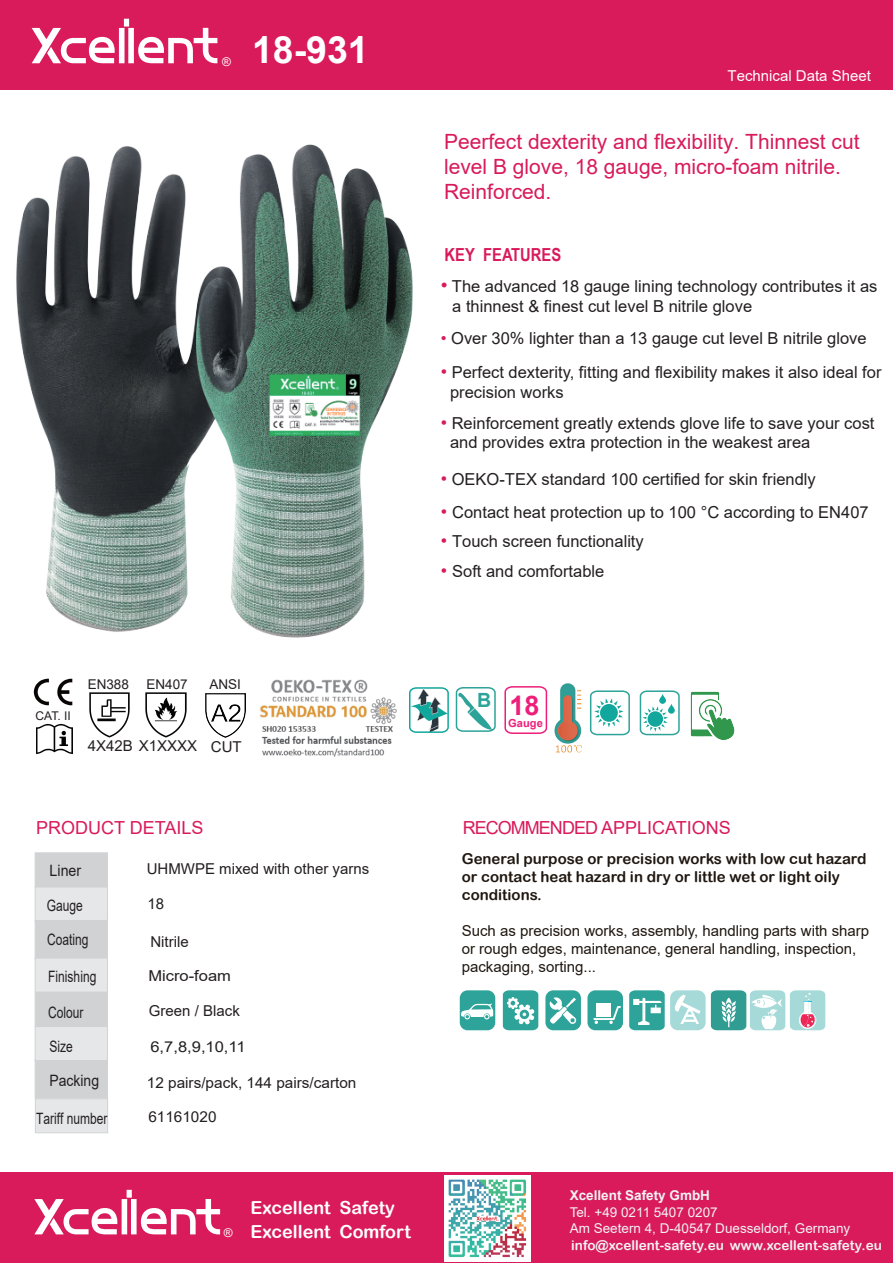
<style>
.page{position:relative;width:893px;height:1263px;background:#fff}
.page>*{position:absolute;margin:0;border:0;box-sizing:border-box;transform-origin:0 0}
.t1{font:700 37.5px "Arial";color:#fff}
.t2{font:700 27px "Arial";color:#ee1e7b}
.t3{font:21px/25.2px "Arial";color:#d91a5b}
.t4{font:18px/24.8px "Arial Rounded MT Bold";color:#fff}
.t5{font:18px "Arial";letter-spacing:-.055em;color:#d91a5b}
.t6{font:18px "Arial";color:#d91a5b}
.t7{font:700 18px "Arial Narrow";color:#d91a5b}
.t8{font:16.5px/19.8px "Arial";color:#231f20}
.t9{font:15.6px "Arial";color:#231f20;scale:.77 1}
.t10{font:15.6px "Arial";color:#231f20;scale:.89 1}
.t11{font:15.6px "Arial";color:#231f20;scale:.91 1}
.t12{font:15px/18px "Arial";color:#1f1710}
.t13{font:15px/18px "Arial Rounded MT Bold";color:#1f1710}
.t14{font:15px "Arial";color:#231f20}
.t15{font:15px "Arial";color:#231f20;scale:1.1 1}
.t16{font:15px "Arial";color:#fff}
.t17{font:13.5px/16.2px "Arial";color:#f2f3f4}
.t18{font:13.5px "Arial Rounded MT Bold";color:#f2f3f4}
.t19{font:700 13.5px "Arial";color:#f2f3f4}
.t20{font:13.5px "Arial";color:#231f20}
.t21{font:12px "Arial";color:#231f20}
.t22{font:12px "Arial";color:#fff}
.t23{font:700 11.1px "Arial";color:#ee1e7b}
.s1{font-size:19.5px;color:#d91a5b}
.s2{color:#d91a5b}
.s3{font-size:18px;color:#d91a5b}
</style>
<div class="page">
<img style="left:16px;top:144px;width:397px;height:494px">
<div style="left:35px;top:853px;width:73px;height:34px;background:#d1d2d4"></div>
<div style="left:35px;top:887px;width:73px;height:34px;background:#e6e7e9;border:1px solid #d1d2d4"></div>
<div style="left:35px;top:920px;width:73px;height:39px;background:#d1d2d4"></div>
<div style="left:35px;top:958px;width:73px;height:34px;background:#e6e7e9;border:1px solid #d1d2d4"></div>
<div style="left:35px;top:992px;width:73px;height:34px;background:#d1d2d4"></div>
<div style="left:35px;top:1060px;width:73px;height:38px;background:#d1d2d4"></div>
<div style="left:35px;top:1026px;width:73px;height:34px;background:#e6e7e9;border:1px solid #d1d2d4"></div>
<div style="left:0;top:1173px;width:893px;height:90px;background:#d91a5b"></div>
<svg style="left:34px;top:1190px;width:186px;height:44px"></svg>
<img style="left:89px;top:692px;width:41px;height:46px">
<img style="left:33px;top:678px;width:40px;height:28px">
<img style="left:36px;top:723px;width:37px;height:32px">
<img style="left:145px;top:692px;width:42px;height:46px">
<img style="left:260px;top:679px;width:137px;height:78px">
<img style="left:445px;top:1176px;width:85px;height:85px">
<div style="left:0;top:0;width:893px;height:89px;background:#d91a5b"></div>
<svg style="left:32px;top:19px;width:185px;height:44px"></svg>
<div style="left:35px;top:1099px;width:73px;height:34px;background:#e6e7e9;border:1px solid #d1d2d4"></div>
<svg style="left:409px;top:687px;width:87px;height:46px"></svg>
<svg style="left:504px;top:686px;width:44px;height:48px"></svg>
<img style="left:554px;top:683px;width:28px;height:70px">
<svg style="left:589px;top:690px;width:41px;height:46px"></svg>
<svg style="left:639px;top:690px;width:41px;height:46px"></svg>
<div style="left:670px;top:990px;width:36px;height:40px;background:#a5dad8;border-radius:8px"></div>
<div style="left:460px;top:990px;width:35px;height:40px;background:#2ea399;border-radius:8px"></div>
<svg style="left:461px;top:1003px;width:32px;height:16px"></svg>
<svg style="left:629px;top:990px;width:36px;height:40px"></svg>
<svg style="left:503px;top:990px;width:35px;height:40px"></svg>
<svg style="left:674px;top:995px;width:27px;height:29px"></svg>
<div style="left:587px;top:990px;width:36px;height:40px;background:#2ea399;border-radius:8px"></div>
<div style="left:545px;top:990px;width:36px;height:40px;background:#2ea399;border-radius:8px"></div>
<svg style="left:549px;top:997px;width:28px;height:27px"></svg>
<svg style="left:593px;top:1006px;width:28px;height:18px"></svg>
<div style="left:596px;top:1003px;width:15px;height:13px;background:#fff"></div>
<svg style="left:711px;top:990px;width:114px;height:40px"></svg>
<img style="left:690px;top:691px;width:44px;height:49px">
<img style="left:205px;top:693px;width:41px;height:45px">
<p class="t22" style="left:222px;top:54px;width:10px">®</p>
<h1 class="t1" style="left:252px;top:23px;width:118px">18-931</h1>
<p class="t21" style="left:36px;top:707px;width:37px">CAT. II</p>
<p class="t20" style="left:88px;top:674px;width:43px">EN388</p>
<p class="t20" style="left:146px;top:674px;width:43px">EN407</p>
<p class="t20" style="left:209px;top:675px;width:33px">ANSI</p>
<p class="t14" style="left:88px;top:736px;width:111px">4X42B X1XXXX</p>
<p class="t14" style="left:211px;top:736px;width:32px">CUT</p>
<p class="t16" style="left:728px;top:65px;width:145px">Technical Data Sheet</p>
<p class="t3" style="left:444px;top:128px;width:417px">Peerfect dexterity and flexibility. Thinnest cut level B glove, 18 gauge, micro-foam nitrile.<br>Reinforced.</p>
<p class="t7" style="left:445px;top:241px;width:118px">KEY FEATURES</p>
<p class="t8" style="left:452px;top:276px;width:427px;text-indent:-11px"><span class="s1">•</span> The advanced 18 gauge lining technology contributes it as a thinnest &amp; finest cut level B nitrile glove</p>
<p class="t8" style="left:441px;top:328px;width:427px"><span class="s2">•</span> Over 30% lighter than a 13 gauge cut level B nitrile glove</p>
<p class="t8" style="left:450px;top:362px;width:433px;text-indent:-9px"><span class="s3">•</span> Perfect dexterity, fitting and flexibility makes it also ideal for precision works</p>
<p class="t8" style="left:450px;top:413px;width:426px;text-indent:-9px"><span class="s3">•</span> Reinforcement greatly extends glove life to save your cost and provides extra protection in the weakest area</p>
<p class="t8" style="left:441px;top:469px;width:376px"><span class="s3">•</span> OEKO-TEX standard 100 certified for skin friendly</p>
<p class="t8" style="left:441px;top:502px;width:429px"><span class="s3">•</span> Contact heat protection up to 100 °C according to EN407</p>
<p class="t8" style="left:441px;top:531px;width:204px"><span class="s3">•</span> Touch screen functionality</p>
<p class="t8" style="left:441px;top:561px;width:165px"><span class="s3">•</span> Soft and comfortable</p>
<h2 class="t2" style="left:477px;top:687px;width:64px"><sup>B</sup> 18</h2>
<p class="t23" style="left:508px;top:715px;width:36px">Gauge</p>
<p class="t6" style="left:36px;top:815px;width:169px">PRODUCT DETAILS</p>
<p class="t5" style="left:463px;top:815px;width:270px">RECOMMENDED APPLICATIONS</p>
<p class="t11" style="left:50px;top:860px;width:36px">Liner</p>
<p class="t13" style="left:462px;top:850px;width:406px">General purpose or precision works with low cut hazard or contact heat hazard in dry or little wet or light oily conditions.</p>
<p class="t12" style="left:462px;top:922px;width:409px">Such as precision works, assembly, handling parts with sharp or rough edges, maintenance, general handling, inspection, packaging, sorting...</p>
<p class="t14" style="left:147px;top:858px;width:224px">UHMWPE mixed with other yarns</p>
<p class="t14" style="left:147px;top:893px;width:18px">18</p>
<p class="t9" style="left:47px;top:895px;width:48px">Gauge</p>
<p class="t9" style="left:47px;top:929px;width:55px">Coating</p>
<p class="t9" style="left:48px;top:966px;width:64px">Finishing</p>
<p class="t14" style="left:150px;top:931px;width:40px">Nitrile</p>
<p class="t15" style="left:148px;top:965px;width:77px">Micro-foam</p>
<p class="t9" style="left:48px;top:1002px;width:47px">Colour</p>
<p class="t14" style="left:149px;top:1000px;width:92px">Green / Black</p>
<p class="t9" style="left:49px;top:1036px;width:32px">Size</p>
<p class="t15" style="left:150px;top:1036px;width:88px">6,7,8,9,10,11</p>
<p class="t10" style="left:50px;top:1070px;width:57px">Packing</p>
<p class="t14" style="left:147px;top:1072px;width:211px">12 pairs/pack, 144 pairs/carton</p>
<p class="t9" style="left:36px;top:1108px;width:94px">Tariff number</p>
<p class="t14" style="left:148px;top:1107px;width:70px">61161020</p>
<p class="t22" style="left:224px;top:1225px;width:10px">®</p>
<p class="t4" style="left:250px;top:1195px;width:162px">Excellent Safety<br>Excellent Comfort</p>
<p class="t19" style="left:570px;top:1186px;width:142px">Xcellent Safety GmbH</p>
<p class="t17" style="left:570px;top:1203px;width:282px">Tel. +49 0211 5407 0207<br>Am Seetern 4, D-40547 Duesseldorf, Germany</p>
<p class="t18" style="left:571px;top:1237px;width:312px">info@xcellent-safety.eu www.xcellent-safety.eu</p>
</div>
